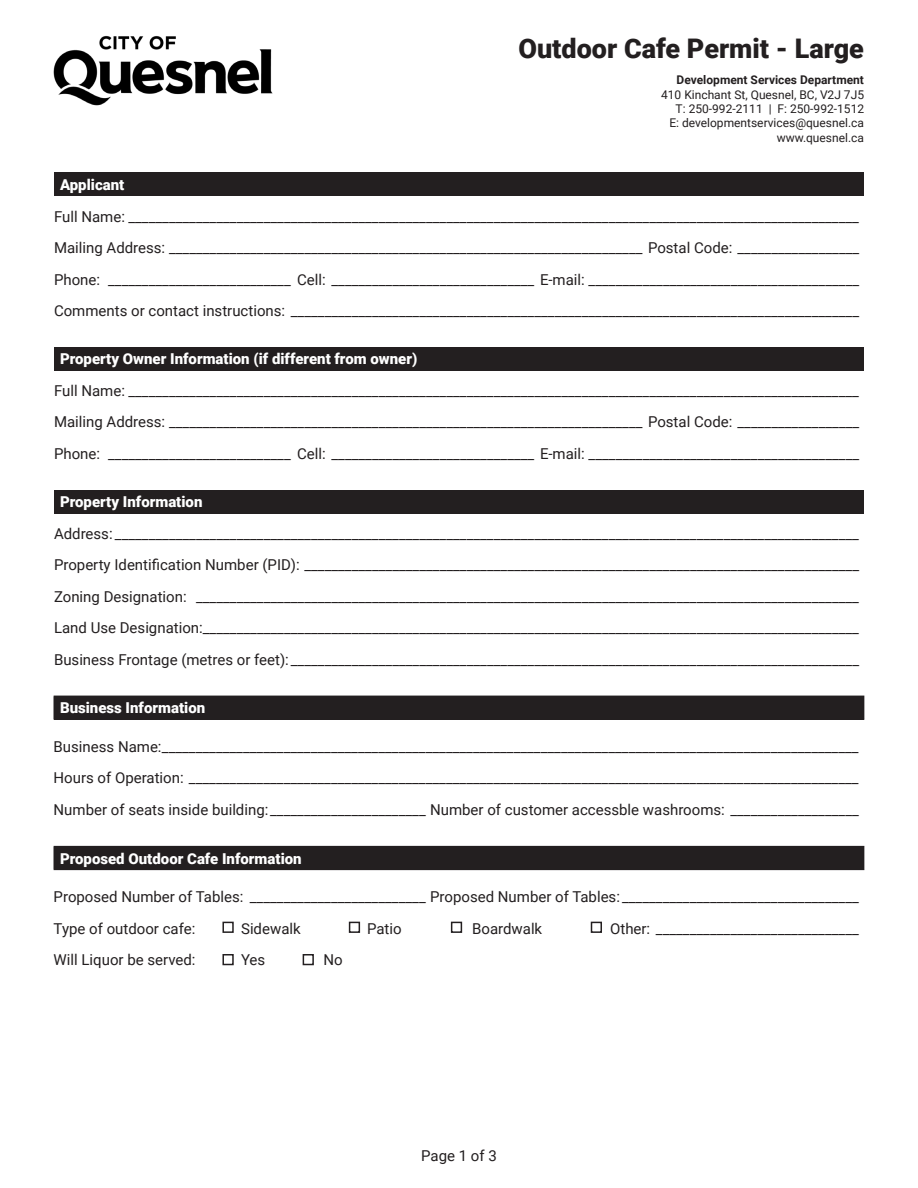
<style>
.page{position:relative;width:918px;height:1188px;background:#fff}
.page>*{position:absolute;margin:0;border:0;box-sizing:border-box;transform-origin:0 0}
.t1{font:900 27px "Roboto";color:#231f20}
.Body{font:15px "Roboto";color:#231f20}
.Table_Heading{font:900 15px "Roboto";color:#fff}
.Contact_Info{font:12px "Roboto";color:#231f20}
.Contact_Info-2{font:700 12px "Roboto";color:#231f20}
</style>
<div class="page">
<img style="left:53px;top:35px;width:220px;height:71px">
<div style="left:54px;top:173px;width:810px;height:23px;background:#231f20"></div>
<div style="left:54px;top:347px;width:810px;height:23px;background:#231f20"></div>
<div style="left:54px;top:490px;width:810px;height:23px;background:#231f20"></div>
<div style="left:54px;top:696px;width:810px;height:23px;background:#231f20"></div>
<hr style="left:54px;top:719px;width:810px;height:1px;background:#231f20">
<div style="left:54px;top:846px;width:810px;height:24px;background:#231f20"></div>
<div style="left:222px;top:922px;width:12px;height:11px;border:2px solid #231f20"></div>
<div style="left:222px;top:954px;width:12px;height:11px;border:2px solid #231f20"></div>
<div style="left:303px;top:954px;width:11px;height:11px;border:2px solid #231f20"></div>
<div style="left:349px;top:922px;width:11px;height:11px;border:2px solid #231f20"></div>
<div style="left:451px;top:922px;width:11px;height:11px;border:2px solid #231f20"></div>
<div style="left:591px;top:922px;width:11px;height:11px;border:2px solid #231f20"></div>
<p class="t1" style="left:518px;top:30px;width:347px">Outdoor Cafe Permit - Large</p>
<p class="Contact_Info-2" style="left:677px;top:71px;width:189px">Development Services Department</p>
<p class="Contact_Info" style="left:661px;top:86px;width:204px">410 Kinchant St, Quesnel, BC, V2J 7J5</p>
<p class="Contact_Info" style="left:676px;top:100px;width:190px">T: 250-992-2111 | F: 250-992-1512</p>
<p class="Contact_Info" style="left:669px;top:115px;width:196px">E: developmentservices@quesnel.ca</p>
<p class="Contact_Info" style="left:777px;top:129px;width:89px">www.quesnel.ca</p>
<p class="Table_Heading" style="left:60px;top:174px;width:66px">Applicant</p>
<p class="Body" style="left:54px;top:206px;width:807px">Full Name: ____________________________________________________________________________________________________________</p>
<p class="Body" style="left:54px;top:237px;width:807px">Mailing Address: ______________________________________________________________________ Postal Code: __________________</p>
<p class="Body" style="left:54px;top:269px;width:807px">Phone: ___________________________ Cell: ______________________________ E-mail: ________________________________________</p>
<p class="Body" style="left:54px;top:300px;width:807px">Comments or contact instructions: ____________________________________________________________________________________</p>
<p class="Table_Heading" style="left:60px;top:349px;width:359px">Property Owner Information (if different from owner)</p>
<p class="Body" style="left:54px;top:380px;width:807px">Full Name: ____________________________________________________________________________________________________________</p>
<p class="Body" style="left:54px;top:412px;width:807px">Mailing Address: ______________________________________________________________________ Postal Code: __________________</p>
<p class="Body" style="left:54px;top:443px;width:807px">Phone: ___________________________ Cell: ______________________________ E-mail: ________________________________________</p>
<p class="Table_Heading" style="left:60px;top:491px;width:144px">Property Information</p>
<p class="Body" style="left:54px;top:523px;width:807px">Address: ______________________________________________________________________________________________________________</p>
<p class="Body" style="left:54px;top:554px;width:807px">Property Identification Number (PID): __________________________________________________________________________________</p>
<p class="Body" style="left:54px;top:586px;width:807px">Zoning Designation: __________________________________________________________________________________________________</p>
<p class="Body" style="left:54px;top:617px;width:807px">Land Use Designation:_________________________________________________________________________________________________</p>
<p class="Body" style="left:54px;top:649px;width:807px">Business Frontage (metres or feet): ____________________________________________________________________________________</p>
<p class="Table_Heading" style="left:60px;top:697px;width:147px">Business Information</p>
<p class="Body" style="left:54px;top:736px;width:807px">Business Name:_______________________________________________________________________________________________________</p>
<p class="Body" style="left:54px;top:768px;width:807px">Hours of Operation: ___________________________________________________________________________________________________</p>
<p class="Body" style="left:54px;top:799px;width:807px">Number of seats inside building: _______________________ Number of customer accessble washrooms: ___________________</p>
<p class="Table_Heading" style="left:60px;top:848px;width:243px">Proposed Outdoor Cafe Information</p>
<p class="Body" style="left:54px;top:886px;width:807px">Proposed Number of Tables: __________________________ Proposed Number of Tables: ___________________________________</p>
<p class="Body" style="left:54px;top:918px;width:143px">Type of outdoor cafe:</p>
<p class="Body" style="left:241px;top:918px;width:61px">Sidewalk</p>
<p class="Body" style="left:367px;top:918px;width:36px">Patio</p>
<p class="Body" style="left:472px;top:918px;width:72px">Boardwalk</p>
<p class="Body" style="left:610px;top:918px;width:250px">Other: ______________________________</p>
<p class="Body" style="left:54px;top:949px;width:143px">Will Liquor be served:</p>
<p class="Body" style="left:241px;top:949px;width:26px">Yes</p>
<p class="Body" style="left:324px;top:949px;width:21px">No</p>
<p class="Body" style="left:421px;top:1145px;width:77px">Page 1 of 3</p>
</div>
